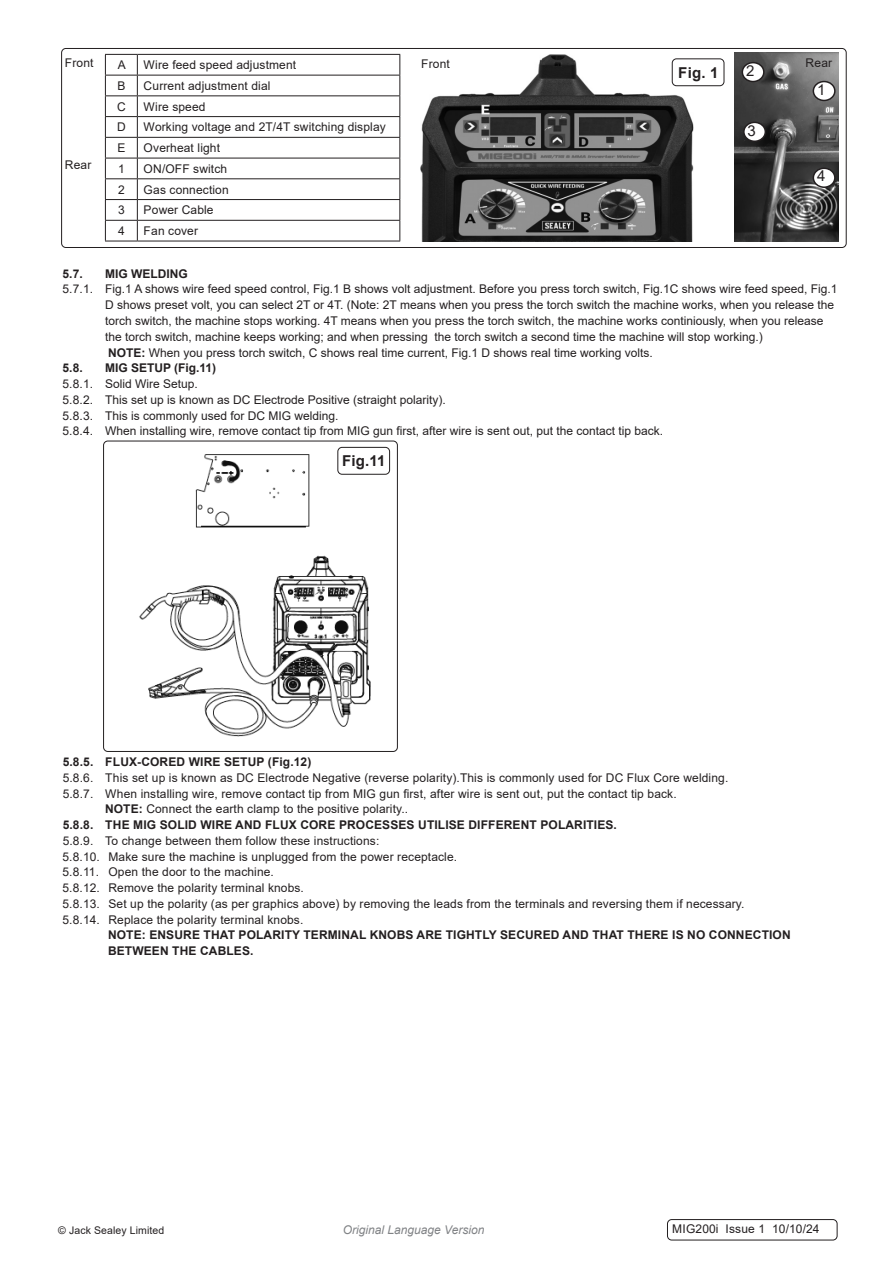
<style>
.page{position:relative;width:893px;height:1263px;background:#fff}
.page>*{position:absolute;margin:0;border:0;box-sizing:border-box;transform-origin:0 0}
.Body{font:700 15px "Arial";letter-spacing:.01em;color:#231f20}
.Instructions_Model_No{font:15px "Arial";color:#231f20}
.Body-2{font:12px/15.8px "Arial";color:#231f20}
.Body-3{font:700 12px/15.8px "Arial";letter-spacing:.01em;color:#231f20}
.t1{font:italic 12px "Arial";color:#808285}
.Body__Footer{font:12px "Arial";letter-spacing:.01em;color:#231f20}
.Body__Justified__7pt{font:10.5px "Arial";letter-spacing:.01em;color:#231f20}
.s1{font-weight:700}
</style>
<div class="page">
<div style="left:667px;top:1219px;width:170px;height:21px;border:1px solid #231f20;border-radius:4px"></div>
<hr style="left:105px;top:54px;width:32px;height:1px;background:#231f20">
<hr style="left:137px;top:54px;width:263px;height:1px;background:#231f20">
<hr style="left:105px;top:75px;width:32px;height:1px;background:#231f20">
<hr style="left:137px;top:75px;width:263px;height:1px;background:#231f20">
<hr style="left:105px;top:95px;width:32px;height:1px;background:#231f20">
<hr style="left:137px;top:95px;width:263px;height:1px;background:#231f20">
<hr style="left:105px;top:116px;width:32px;height:1px;background:#231f20">
<hr style="left:137px;top:116px;width:263px;height:1px;background:#231f20">
<hr style="left:105px;top:137px;width:32px;height:1px;background:#231f20">
<hr style="left:137px;top:137px;width:263px;height:1px;background:#231f20">
<hr style="left:105px;top:158px;width:32px;height:1px;background:#231f20">
<hr style="left:137px;top:158px;width:263px;height:1px;background:#231f20">
<hr style="left:105px;top:178px;width:32px;height:1px;background:#231f20">
<hr style="left:137px;top:178px;width:263px;height:1px;background:#231f20">
<hr style="left:105px;top:199px;width:32px;height:1px;background:#231f20">
<hr style="left:137px;top:199px;width:263px;height:1px;background:#231f20">
<hr style="left:105px;top:220px;width:32px;height:1px;background:#231f20">
<svg style="left:105px;top:55px;width:1px;height:186px"></svg>
<hr style="left:137px;top:220px;width:263px;height:1px;background:#231f20">
<svg style="left:137px;top:55px;width:1px;height:186px"></svg>
<svg style="left:399px;top:55px;width:1px;height:186px"></svg>
<hr style="left:105px;top:241px;width:32px;height:1px;background:#231f20">
<hr style="left:137px;top:241px;width:263px;height:1px;background:#231f20">
<img style="left:420px;top:54px;width:282px;height:187px">
<div style="left:672px;top:59px;width:52px;height:27px;background:#fff;border-radius:4px"></div>
<div style="left:672px;top:58px;width:52px;height:28px;border:1px solid #231f20;border-radius:4px"></div>
<img style="left:734px;top:53px;width:105px;height:188px">
<div style="left:813px;top:82px;width:22px;height:18px;background:#fff;border-radius:50%"></div>
<div style="left:813px;top:81px;width:23px;height:20px;border:2px solid #231f20;border-radius:50%"></div>
<div style="left:813px;top:168px;width:22px;height:19px;background:#fff;border-radius:50%"></div>
<div style="left:813px;top:168px;width:23px;height:20px;border:2px solid #231f20;border-radius:50%"></div>
<div style="left:742px;top:63px;width:22px;height:19px;background:#fff;border-radius:50%"></div>
<div style="left:742px;top:62px;width:23px;height:20px;border:2px solid #231f20;border-radius:50%"></div>
<div style="left:744px;top:122px;width:21px;height:19px;background:#fff;border-radius:50%"></div>
<div style="left:743px;top:122px;width:23px;height:20px;border:2px solid #231f20;border-radius:50%"></div>
<img style="left:139px;top:446px;width:252px;height:291px">
<div style="left:103px;top:441px;width:295px;height:311px;border:1px solid #231f20;border-radius:4px"></div>
<div style="left:338px;top:447px;width:52px;height:27px;background:#fff;border-radius:4px"></div>
<div style="left:337px;top:447px;width:53px;height:28px;border:1px solid #231f20;border-radius:4px"></div>
<div style="left:61px;top:48px;width:785px;height:200px;border:1px solid #231f20;border-radius:4px"></div>
<p class="Body-2" style="left:65px;top:55px;width:30px">Front</p>
<p class="Body-2" style="left:65px;top:157px;width:28px">Rear</p>
<p class="Body-2" style="left:118px;top:57px;width:10px">A</p>
<p class="Body-2" style="left:144px;top:57px;width:154px">Wire feed speed adjustment</p>
<p class="Body-2" style="left:117px;top:78px;width:10px">B</p>
<p class="Body-2" style="left:144px;top:78px;width:128px">Current adjustment dial</p>
<p class="Body-2" style="left:117px;top:98px;width:10px">C</p>
<p class="Body-2" style="left:144px;top:98px;width:63px">Wire speed</p>
<p class="Body-2" style="left:117px;top:119px;width:10px">D</p>
<p class="Body-2" style="left:144px;top:119px;width:244px">Working voltage and 2T/4T switching display</p>
<p class="Body-2" style="left:117px;top:140px;width:10px">E</p>
<p class="Body-2" style="left:144px;top:140px;width:78px">Overheat light</p>
<p class="Body-2" style="left:118px;top:161px;width:8px">1</p>
<p class="Body-2" style="left:144px;top:161px;width:85px">ON/OFF switch</p>
<p class="Body-2" style="left:118px;top:181px;width:8px">2</p>
<p class="Body-2" style="left:144px;top:181px;width:87px">Gas connection</p>
<p class="Body-2" style="left:118px;top:202px;width:8px">3</p>
<p class="Body-2" style="left:144px;top:202px;width:72px">Power Cable</p>
<p class="Body-2" style="left:118px;top:223px;width:8px">4</p>
<p class="Body-2" style="left:144px;top:223px;width:56px">Fan cover</p>
<p class="Body-2" style="left:421px;top:56px;width:30px">Front</p>
<p class="Body-2" style="left:806px;top:55px;width:28px">Rear</p>
<p class="Instructions_Model_No" style="left:817px;top:79px;width:10px">1</p>
<p class="Instructions_Model_No" style="left:746px;top:60px;width:10px">2</p>
<p class="Body" style="left:678px;top:62px;width:42px">Fig. 1</p>
<p class="Instructions_Model_No" style="left:748px;top:120px;width:10px">3</p>
<p class="Instructions_Model_No" style="left:817px;top:166px;width:10px">4</p>
<p class="Body-3" style="left:63px;top:266px;width:22px">5.7.</p>
<p class="Body-3" style="left:105px;top:266px;width:84px">MIG WELDING</p>
<p class="Body-2" style="left:105px;top:281px;width:734px;text-indent:-43px">5.7.1. Fig.1 A shows wire feed speed control, Fig.1 B shows volt adjustment. Before you press torch switch, Fig.1C shows wire feed speed, Fig.1<br>D shows preset volt, you can select 2T or 4T. (Note: 2T means when you press the torch switch the machine works, when you release the torch switch, the machine stops working. 4T means when you press the torch switch, the machine works continiously, when you release the torch switch, machine keeps working; and when pressing the torch switch a second time the machine will stop working.)</p>
<p class="Body-2" style="left:108px;top:344px;width:546px"><span class="s1">NOTE:</span> When you press torch switch, C shows real time current, Fig.1 D shows real time working volts.</p>
<p class="Body-3" style="left:63px;top:360px;width:22px">5.8.</p>
<p class="Body-3" style="left:105px;top:360px;width:113px">MIG SETUP (Fig.11)</p>
<p class="Body-2" style="left:63px;top:376px;width:137px">5.8.1. Solid Wire Setup.</p>
<p class="Body-2" style="left:63px;top:392px;width:385px">5.8.2. This set up is known as DC Electrode Positive (straight polarity).</p>
<p class="Body-2" style="left:63px;top:407px;width:277px">5.8.3. This is commonly used for DC MIG welding.</p>
<p class="Body-2" style="left:63px;top:423px;width:602px">5.8.4. When installing wire, remove contact tip from MIG gun first, after wire is sent out, put the contact tip back.</p>
<p class="Body" style="left:342px;top:450px;width:45px">Fig.11</p>
<p class="Body-3" style="left:63px;top:754px;width:250px">5.8.5. FLUX-CORED WIRE SETUP (Fig.12)</p>
<p class="Body-2" style="left:63px;top:770px;width:667px">5.8.6. This set up is known as DC Electrode Negative (reverse polarity).This is commonly used for DC Flux Core welding.</p>
<p class="Body-2" style="left:105px;top:785px;width:573px;text-indent:-42px">5.8.7. When installing wire, remove contact tip from MIG gun first, after wire is sent out, put the contact tip back.<br><span class="s1">NOTE:</span> Connect the earth clamp to the positive polarity..</p>
<p class="Body-3" style="left:63px;top:817px;width:556px">5.8.8. THE MIG SOLID WIRE AND FLUX CORE PROCESSES UTILISE DIFFERENT POLARITIES.</p>
<p class="Body-2" style="left:63px;top:833px;width:318px">5.8.9. To change between them follow these instructions:</p>
<p class="Body-2" style="left:63px;top:848px;width:396px">5.8.10. Make sure the machine is unplugged from the power receptacle.</p>
<p class="Body-2" style="left:63px;top:864px;width:213px">5.8.11. Open the door to the machine.</p>
<p class="Body-2" style="left:63px;top:880px;width:243px">5.8.12. Remove the polarity terminal knobs.</p>
<p class="Body-2" style="left:63px;top:896px;width:683px">5.8.13. Set up the polarity (as per graphics above) by removing the leads from the terminals and reversing them if necessary.</p>
<p class="Body-2" style="left:63px;top:911px;width:242px">5.8.14. Replace the polarity terminal knobs.</p>
<p class="Body-3" style="left:108px;top:927px;width:684px">NOTE: ENSURE THAT POLARITY TERMINAL KNOBS ARE TIGHTLY SECURED AND THAT THERE IS NO CONNECTION<br>BETWEEN THE CABLES.</p>
<p class="Body__Justified__7pt" style="left:58px;top:1223px;width:108px">© Jack Sealey Limited</p>
<p class="t1" style="left:343px;top:1222px;width:143px">Original Language Version</p>
<p class="Body__Footer" style="left:672px;top:1220px;width:149px">MIG200i Issue 1 10/10/24</p>
</div>
